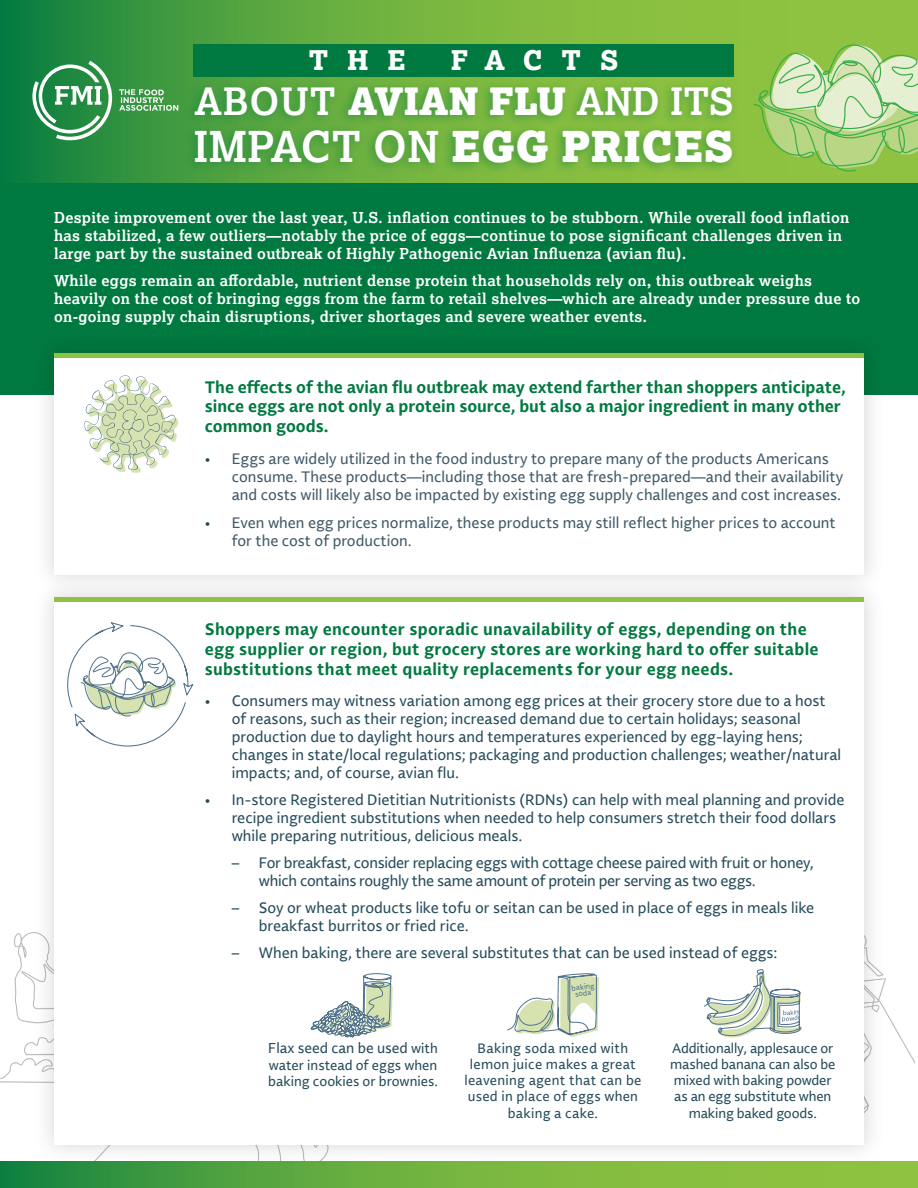
<style>
.page{position:relative;width:918px;height:1188px;background:#fff}
.page>*{position:absolute;margin:0;border:0;box-sizing:border-box;transform-origin:0 0}
.t1{font:900 42.3px "Lexia";letter-spacing:.01em;color:#fff}
.t2{font:700 37.5px "Lexia";letter-spacing:.005em;color:#fff}
.t3{font:800 27px "Lexia";letter-spacing:.7em;color:#fff}
.t4{font:700 16.5px/19.8px "Lemance";letter-spacing:.01em;color:#007940}
.t5{font:15px/18px "Lemance";color:#274c5c}
.t6{font:700 15px/18px "Lexia";letter-spacing:.02em;color:#fff}
.t7{font:15px/18px "Lemance";color:#415a69}
.t8{font:15px/18px "Lemance";letter-spacing:-.02em;color:#274c5c}
.t9{font:14.25px "Lemance";color:#274c5c}
.t10{font:13.5px/16.2px "Lemance";color:#274c5c}
.t11{font:13.5px/16.2px "Lemance";letter-spacing:.02em;color:#274c5c;text-align:center}
.t12{font:7.5px "Lemance";color:#52738c}
.s1{font-weight:900}
.s2{font-weight:700}
.s3{color:#274c5c}
.s4{font-size:13.5px}
</style>
<div class="page">
<div style="left:0;top:183px;width:918px;height:211px;background:#007940"></div>
<svg style="left:0;top:1161px;width:918px;height:27px;background:#76b540"></svg>
<svg style="left:876px;top:44px;width:42px;height:128px;background:#b0d589"></svg>
<svg style="left:0;top:0;width:876px;height:183px;background:#69af4d"></svg>
<div style="left:182px;top:42px;width:556px;height:132px;background:#007940;opacity:.5"></div>
<svg style="left:32px;top:61px;width:80px;height:79px"></svg>
<svg style="left:119px;top:89px;width:59px;height:22px"></svg>
<div style="left:32px;top:330px;width:854px;height:267px;background:#000;opacity:.15"></div>
<div style="left:54px;top:353px;width:810px;height:221px;background:#fff"></div>
<div style="left:54px;top:353px;width:810px;height:5px;background:#8ec240"></div>
<div style="left:32px;top:575px;width:854px;height:592px;background:#000;opacity:.15"></div>
<div style="left:54px;top:598px;width:810px;height:546px;background:#fff"></div>
<hr style="left:54px;top:598px;width:810px;height:4px;background:#8ec240">
<svg style="left:371px;top:973px;width:22px;height:60px"></svg>
<svg style="left:84px;top:375px;width:95px;height:98px"></svg>
<svg style="left:507px;top:973px;width:92px;height:64px"></svg>
<svg style="left:703px;top:969px;width:99px;height:69px"></svg>
<svg style="left:67px;top:622px;width:304px;height:566px"></svg>
<h3 class="t3" style="left:309px;top:42px;width:99px">THE</h3>
<h3 class="t3" style="left:451px;top:42px;width:169px">FACTS</h3>
<h2 class="t2" style="left:194px;top:78px;width:541px">ABOUT <span class="s1">AVIAN FLU</span> AND ITS</h2>
<h1 class="t1" style="left:193px;top:119px;width:542px"><span class="s2">IMPACT ON</span> EGG PRICES</h1>
<p class="t6" style="left:54px;top:208px;width:797px">Despite improvement over the last year, U.S. inflation continues to be stubborn. While overall food inflation has stabilized, a few outliers—notably the price of eggs—continue to pose significant challenges driven in large part by the sustained outbreak of Highly Pathogenic Avian Influenza (avian flu).</p>
<p class="t6" style="left:54px;top:271px;width:808px">While eggs remain an affordable, nutrient dense protein that households rely on, this outbreak weighs heavily on the cost of bringing eggs from the farm to retail shelves—which are already under pressure due to on-going supply chain disruptions, driver shortages and severe weather events.</p>
<p class="t4" style="left:205px;top:377px;width:643px">The effects of the avian flu outbreak may extend farther than shoppers anticipate, since eggs are not only a protein source, but also a major ingredient in many other common goods.</p>
<p class="t7" style="left:232px;top:449px;width:613px;text-indent:-27px"><span class="s3">•</span> Eggs are widely utilized in the food industry to prepare many of the products Americans consume. These products—including those that are fresh-prepared—and their availability and costs will likely also be impacted by existing egg supply challenges and cost increases.</p>
<p class="t7" style="left:232px;top:514px;width:606px;text-indent:-27px"><span class="s3">•</span> Even when egg prices normalize, these products may still reflect higher prices to account for the cost of production.</p>
<p class="t4" style="left:205px;top:619px;width:615px">Shoppers may encounter sporadic unavailability of eggs, depending on the egg supplier or region, but grocery stores are working hard to offer suitable substitutions that meet quality replacements for your egg needs.</p>
<p class="t5" style="left:232px;top:692px;width:611px;text-indent:-27px">• Consumers may witness variation among egg prices at their grocery store due to a host of reasons, such as their region; increased demand due to certain holidays; seasonal production due to daylight hours and temperatures experienced by egg-laying hens; changes in state/local regulations; packaging and production challenges; weather/natural impacts; and, of course, avian flu.</p>
<p class="t5" style="left:232px;top:791px;width:614px;text-indent:-27px">• In-store Registered Dietitian Nutritionists (RDNs) can help with meal planning and provide recipe ingredient substitutions when needed to help consumers stretch their food dollars while preparing nutritious, delicious meals.</p>
<p class="t8" style="left:259px;top:854px;width:557px;text-indent:-27px">– For breakfast, consider replacing eggs with cottage cheese paired with fruit or honey, which contains roughly the same amount of protein per serving as two eggs.</p>
<p class="t5" style="left:259px;top:899px;width:557px;text-indent:-27px">– Soy or wheat products like tofu or seitan can be used in place of eggs in meals like breakfast burritos or fried rice.</p>
<p class="t5" style="left:232px;top:944px;width:547px">– When baking, there are several substitutes that can be used instead of eggs:</p>
<p class="t9" style="left:268px;top:1039px;width:171px">Flax seed can be used <span class="s4">with</span></p>
<p class="t10" style="left:268px;top:1057px;width:171px">water instead of eggs when baking cookies or brownies.</p>
<p class="t12" style="left:571px;top:983px;width:25px;rotate:-6deg">baking</p>
<p class="t12" style="left:575px;top:989px;width:18px;rotate:-6deg">soda</p>
<p class="t11" style="left:464px;top:1040px;width:178px">Baking soda mixed with lemon juice makes a great leavening agent that can be used in place of eggs when baking a cake.</p>
<p class="t10" style="left:670px;top:1040px;width:167px;text-align:center">Additionally, applesauce or mashed banana can also be mixed with baking powder as an egg substitute when making baked goods.</p>
</div>
